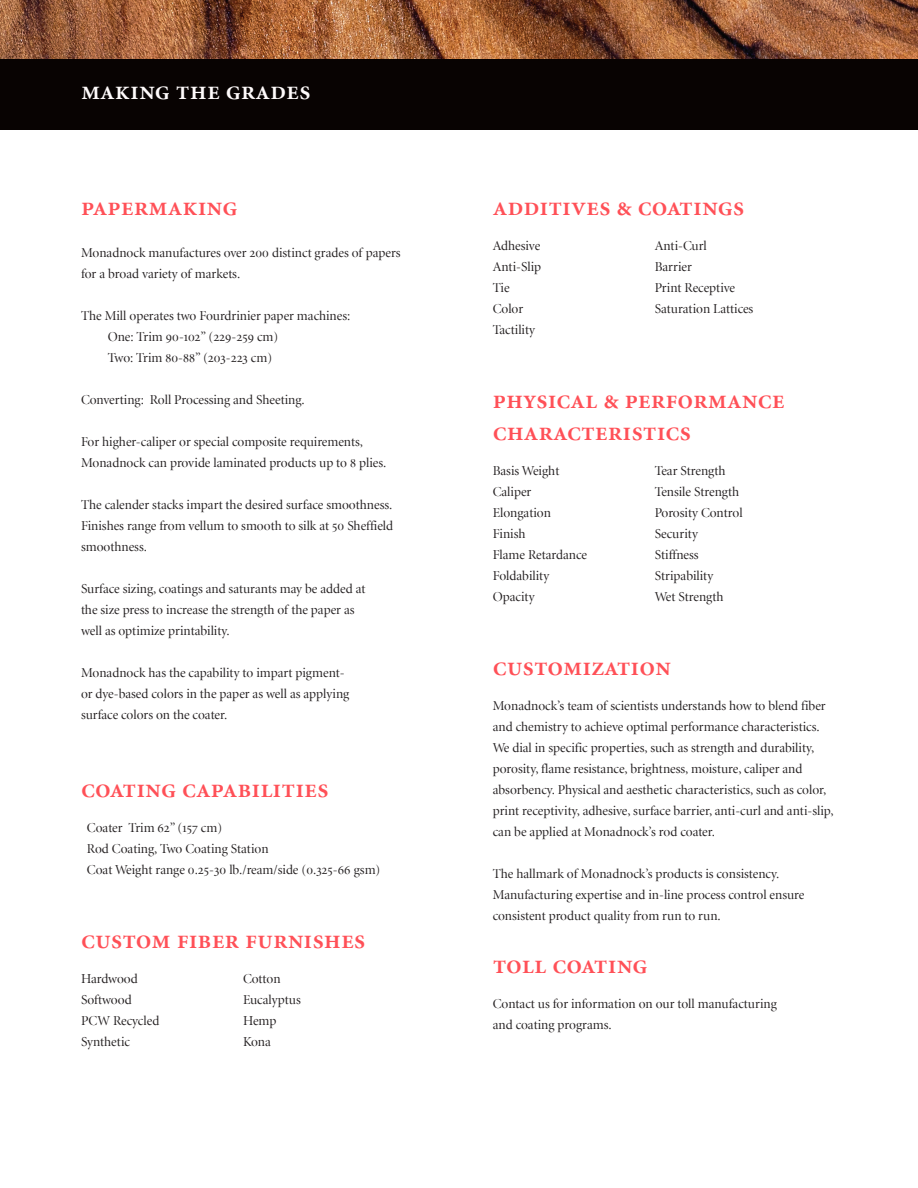
<style>
.page{position:relative;width:918px;height:1188px;background:#fff}
.page>*{position:absolute;margin:0;border:0;box-sizing:border-box;transform-origin:0 0}
.Body_-_10pt{font:600 27px/32.4px "Minion Exp";color:#ff5057}
.t1{font:600 27px "Minion Exp";color:#fffbfb}
.Body_-_10pt-2{font:13.5px/21px "Minion Display";color:#231f20}
.s1{font-family:"Minion Exp Display"}
</style>
<div class="page">
<img style="left:0;top:0;width:918px;height:59px">
<div style="left:0;top:59px;width:918px;height:71px;background:#080302"></div>
<p class="t1" style="left:81px;top:78px;width:231px">making the grades</p>
<p class="Body_-_10pt" style="left:81px;top:192px;width:158px">papermaking</p>
<p class="Body_-_10pt-2" style="left:81px;top:243px;width:321px">Monadnock manufactures over <span class="s1">200</span> distinct grades of papers for a broad variety of markets.</p>
<p class="Body_-_10pt-2" style="left:81px;top:306px;width:271px">The Mill operates two Fourdrinier paper machines:</p>
<p class="Body_-_10pt-2" style="left:108px;top:327px;width:172px">One: Trim <span class="s1">90-102</span>” (<span class="s1">229-259</span> cm)</p>
<p class="Body_-_10pt-2" style="left:108px;top:348px;width:166px">Two: Trim <span class="s1">80-88</span>” (<span class="s1">203-223</span> cm)</p>
<p class="Body_-_10pt-2" style="left:81px;top:390px;width:225px">Converting: Roll Processing and Sheeting.</p>
<p class="Body_-_10pt-2" style="left:81px;top:432px;width:307px">For higher-caliper or special composite requirements,<br>Monadnock can provide laminated products up to <span class="s1">8</span> plies.</p>
<p class="Body_-_10pt-2" style="left:81px;top:495px;width:313px">The calender stacks impart the desired surface smoothness.</p>
<p class="Body_-_10pt-2" style="left:81px;top:516px;width:314px">Finishes range from vellum to smooth to silk at <span class="s1">50</span> Sheffield</p>
<p class="Body_-_10pt-2" style="left:81px;top:537px;width:68px">smoothness.</p>
<p class="Body_-_10pt-2" style="left:81px;top:579px;width:286px">Surface sizing, coatings and saturants may be added at the size press to increase the strength of the paper as well as optimize printability.</p>
<p class="Body_-_10pt-2" style="left:81px;top:663px;width:270px">Monadnock has the capability to impart pigment&shy;or dye-based colors in the paper as well as applying surface colors on the coater.</p>
<p class="Body_-_10pt" style="left:81px;top:774px;width:249px">coating capabilities</p>
<p class="Body_-_10pt-2" style="left:87px;top:818px;width:137px">Coater Trim <span class="s1">62</span>” (<span class="s1">157</span> cm)</p>
<p class="Body_-_10pt-2" style="left:87px;top:839px;width:183px">Rod Coating, Two Coating Station</p>
<p class="Body_-_10pt-2" style="left:87px;top:860px;width:295px">Coat Weight range <span class="s1">0.25-30</span> lb./ream/side (<span class="s1">0.325-66</span> gsm)</p>
<p class="Body_-_10pt" style="left:81px;top:925px;width:286px">custom fiber furnishes</p>
<p class="Body_-_10pt-2" style="left:81px;top:969px;width:58px">Hardwood</p>
<p class="Body_-_10pt-2" style="left:243px;top:969px;width:39px">Cotton</p>
<p class="Body_-_10pt-2" style="left:81px;top:990px;width:52px">Softwood</p>
<p class="Body_-_10pt-2" style="left:243px;top:990px;width:59px">Eucalyptus</p>
<p class="Body_-_10pt-2" style="left:81px;top:1011px;width:80px">PCW Recycled</p>
<p class="Body_-_10pt-2" style="left:243px;top:1011px;width:35px">Hemp</p>
<p class="Body_-_10pt-2" style="left:81px;top:1032px;width:51px">Synthetic</p>
<p class="Body_-_10pt-2" style="left:243px;top:1032px;width:29px">Kona</p>
<p class="Body_-_10pt" style="left:493px;top:192px;width:253px">additives &amp; coatings</p>
<p class="Body_-_10pt-2" style="left:493px;top:235px;width:49px">Adhesive</p>
<p class="Body_-_10pt-2" style="left:655px;top:235px;width:54px">Anti-Curl</p>
<p class="Body_-_10pt-2" style="left:493px;top:256px;width:50px">Anti-Slip</p>
<p class="Body_-_10pt-2" style="left:655px;top:256px;width:39px">Barrier</p>
<p class="Body_-_10pt-2" style="left:493px;top:277px;width:18px">Tie</p>
<p class="Body_-_10pt-2" style="left:655px;top:277px;width:82px">Print Receptive</p>
<p class="Body_-_10pt-2" style="left:493px;top:298px;width:32px">Color</p>
<p class="Body_-_10pt-2" style="left:655px;top:298px;width:100px">Saturation Lattices</p>
<p class="Body_-_10pt-2" style="left:493px;top:319px;width:44px">Tactility</p>
<p class="Body_-_10pt" style="left:493px;top:384px;width:293px">physical &amp; performance characteristics</p>
<p class="Body_-_10pt-2" style="left:493px;top:461px;width:68px">Basis Weight</p>
<p class="Body_-_10pt-2" style="left:655px;top:461px;width:72px">Tear Strength</p>
<p class="Body_-_10pt-2" style="left:493px;top:482px;width:40px">Caliper</p>
<p class="Body_-_10pt-2" style="left:655px;top:482px;width:86px">Tensile Strength</p>
<p class="Body_-_10pt-2" style="left:493px;top:503px;width:60px">Elongation</p>
<p class="Body_-_10pt-2" style="left:655px;top:503px;width:89px">Porosity Control</p>
<p class="Body_-_10pt-2" style="left:493px;top:524px;width:34px">Finish</p>
<p class="Body_-_10pt-2" style="left:655px;top:524px;width:45px">Security</p>
<p class="Body_-_10pt-2" style="left:493px;top:545px;width:96px">Flame Retardance</p>
<p class="Body_-_10pt-2" style="left:655px;top:545px;width:45px">Stiffness</p>
<p class="Body_-_10pt-2" style="left:493px;top:566px;width:58px">Foldability</p>
<p class="Body_-_10pt-2" style="left:655px;top:566px;width:60px">Stripability</p>
<p class="Body_-_10pt-2" style="left:493px;top:587px;width:43px">Opacity</p>
<p class="Body_-_10pt-2" style="left:655px;top:587px;width:70px">Wet Strength</p>
<p class="Body_-_10pt" style="left:493px;top:652px;width:180px">customization</p>
<p class="Body_-_10pt-2" style="left:493px;top:696px;width:343px">Monadnock’s team of scientists understands how to blend fiber and chemistry to achieve optimal performance characteristics.<br>We dial in specific properties, such as strength and durability, porosity, flame resistance, brightness, moisture, caliper and absorbency. Physical and aesthetic characteristics, such as color, print receptivity, adhesive, surface barrier, anti-curl and anti-slip, can be applied at Monadnock’s rod coater.</p>
<p class="Body_-_10pt-2" style="left:493px;top:864px;width:313px">The hallmark of Monadnock’s products is consistency.<br>Manufacturing expertise and in-line process control ensure</p>
<p class="Body_-_10pt-2" style="left:493px;top:906px;width:230px">consistent product quality from run to run.</p>
<p class="Body_-_10pt" style="left:493px;top:950px;width:156px">toll coating</p>
<p class="Body_-_10pt-2" style="left:493px;top:993px;width:286px">Contact us for information on our toll manufacturing and coating programs.</p>
</div>
